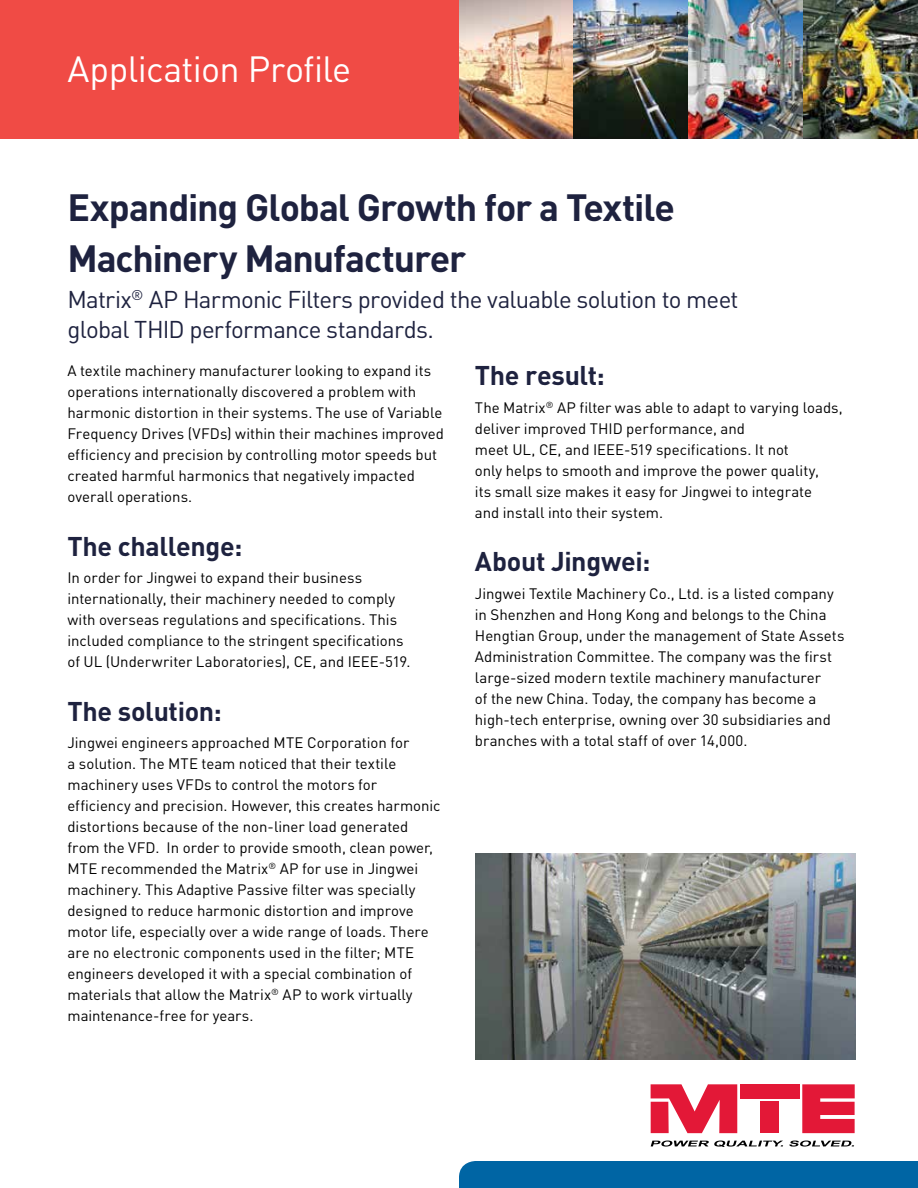
<style>
.page{position:relative;width:918px;height:1188px;background:#fff}
.page>*{position:absolute;margin:0;border:0;box-sizing:border-box;transform-origin:0 0}
.t1{font:700 37.5px/51.2px "DINOT";letter-spacing:-.03em;color:#1e223f}
.t2{font:36px "DINOT";letter-spacing:-.015em;color:#fff}
.t3{font:700 26.85px "DINOT";letter-spacing:-.015em;color:#1e223f}
.t4{font:24px/30px "DINOT";letter-spacing:-.03em;color:#1e223f}
.t5{font:15px/21px "DINOT";color:#000}
</style>
<div class="page">
<div style="left:459px;top:1161px;width:459px;height:27px;background:#0065a4"></div>
<div style="left:0;top:0;width:459px;height:139px;background:#f04b45"></div>
<img style="left:459px;top:0;width:459px;height:139px">
<svg style="left:802px;top:1084px;width:53px;height:49px;background:#e6324d"></svg>
<svg style="left:651px;top:1084px;width:86px;height:49px"></svg>
<div style="left:760px;top:1102px;width:19px;height:31px;background:#e31837"></div>
<div style="left:740px;top:1084px;width:59px;height:14px;background:#e31837"></div>
<svg style="left:651px;top:1141px;width:132px;height:6px"></svg>
<svg style="left:789px;top:1141px;width:65px;height:6px"></svg>
<img style="left:475px;top:853px;width:380px;height:207px">
<h2 class="t2" style="left:68px;top:46px;width:285px">Application Profile</h2>
<h1 class="t1" style="left:68px;top:181px;width:609px">Expanding Global Growth for a Textile<br>Machinery Manufacturer</h1>
<h3 class="t4" style="left:68px;top:284px;width:673px">Matrix<sup>®</sup> AP Harmonic Filters provided the valuable solution to meet global THID performance standards.</h3>
<p class="t5" style="left:68px;top:360px;width:378px">A textile machinery manufacturer looking to expand its operations internationally discovered a problem with harmonic distortion in their systems. The use of Variable Frequency Drives (VFDs) within their machines improved efficiency and precision by controlling motor speeds but created harmful harmonics that negatively impacted overall operations.</p>
<h3 class="t3" style="left:68px;top:528px;width:176px">The challenge:</h3>
<p class="t5" style="left:68px;top:567px;width:344px">In order for Jingwei to expand their business internationally, their machinery needed to comply with overseas regulations and specifications. This included compliance to the stringent specifications of UL (Underwriter Laboratories), CE, and IEEE-519.</p>
<h3 class="t3" style="left:68px;top:693px;width:156px">The solution:</h3>
<p class="t5" style="left:68px;top:732px;width:375px">Jingwei engineers approached MTE Corporation for<br>a solution. The MTE team noticed that their textile machinery uses VFDs to control the motors for efficiency and precision. However, this creates harmonic distortions because of the non-liner load generated from the VFD. In order to provide smooth, clean power, MTE recommended the Matrix<sup>®</sup> AP for use in Jingwei machinery. This Adaptive Passive filter was specially designed to reduce harmonic distortion and improve motor life, especially over a wide range of loads. There are no electronic components used in the filter; MTE engineers developed it with a special combination of materials that allow the Matrix<sup>®</sup> AP to work virtually maintenance-free for years.</p>
<h3 class="t3" style="left:475px;top:358px;width:131px">The result:</h3>
<p class="t5" style="left:475px;top:397px;width:369px">The Matrix<sup>®</sup> AP filter was able to adapt to varying loads, deliver improved THID performance, and<br>meet UL, CE, and IEEE-519 specifications. It not<br>only helps to smooth and improve the power quality,<br>its small size makes it easy for Jingwei to integrate<br>and install into their system.</p>
<h3 class="t3" style="left:475px;top:544px;width:177px">About Jingwei:</h3>
<p class="t5" style="left:475px;top:583px;width:371px">Jingwei Textile Machinery Co., Ltd. is a listed company in Shenzhen and Hong Kong and belongs to the China Hengtian Group, under the management of State Assets Administration Committee. The company was the first large-sized modern textile machinery manufacturer<br>of the new China. Today, the company has become a high-tech enterprise, owning over 30 subsidiaries and branches with a total staff of over 14,000.</p>
</div>
